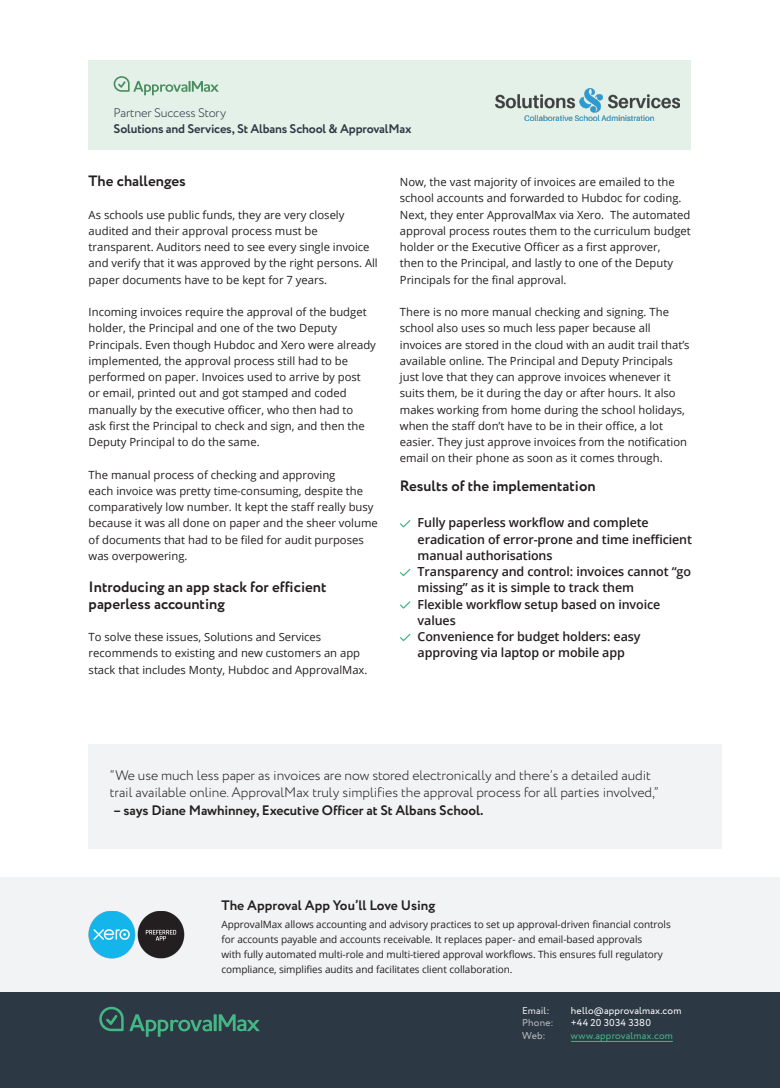
<style>
.page{position:relative;width:780px;height:1088px;background:#fff}
.page>*{position:absolute;margin:0;border:0;box-sizing:border-box;transform-origin:0 0}
.Body{font:700 15px/16.2px "Circe";color:#231f20}
.t1{font:300 13.75px "Circe";letter-spacing:-.005em;color:#231f20}
.t2{font:700 13.75px "Circe";letter-spacing:-.005em;color:#231f20}
.Body-2{font:600 12.5px/16.2px "Open Sans";letter-spacing:-.01em;color:#231f20}
.t3{font:700 12.5px "Circe";letter-spacing:-.015em;color:#2d3845}
.t4{font:300 12.5px "Circe";letter-spacing:-.015em;color:#2d3845}
.Body-3{font:11.25px/16.2px "Open Sans";color:#231f20}
.Body__No_baseline_gr{font:10px/15px "Open Sans";letter-spacing:-.005em;color:#231f20}
.t5{font:10px "Circe";letter-spacing:.015em;color:#fff}
.t6{font:10px "Circe";letter-spacing:.015em;color:#43b884}
.t7{font:10px "Circe";letter-spacing:.015em;color:#bcbdc0}
.t8{font:10px "Circe";letter-spacing:.005em;color:#e9eaeb}
</style>
<div class="page">
<div style="left:0;top:877px;width:780px;height:115px;background:#f2f3f4"></div>
<div style="left:0;top:992px;width:780px;height:96px;background:#2d3845"></div>
<svg style="left:99px;top:1007px;width:160px;height:30px"></svg>
<hr style="left:571px;top:1041px;width:101px;height:1px;background:#43b884">
<svg style="left:400px;top:520px;width:11px;height:8px"></svg>
<svg style="left:400px;top:568px;width:11px;height:9px"></svg>
<svg style="left:400px;top:601px;width:11px;height:8px"></svg>
<svg style="left:400px;top:633px;width:11px;height:9px"></svg>
<div style="left:89px;top:60px;width:602px;height:89px;background:#e3f1e8"></div>
<svg style="left:114px;top:76px;width:105px;height:19px"></svg>
<img style="left:89px;top:911px;width:96px;height:47px">
<div style="left:89px;top:744px;width:632px;height:105px;background:#f2f3f4"></div>
<img style="left:495px;top:89px;width:184px;height:31px">
<p class="t4" style="left:114px;top:105px;width:114px">Partner Success Story</p>
<p class="t3" style="left:114px;top:121px;width:299px">Solutions and Services, St Albans School &amp; ApprovalMax</p>
<p class="Body" style="left:89px;top:174px;width:99px">The challenges</p>
<p class="Body-3" style="left:89px;top:206px;width:291px">As schools use public funds, they are very closely audited and their approval process must be transparent. Auditors need to see every single invoice and verify that it was approved by the right persons. All paper documents have to be kept for 7 years.</p>
<p class="Body-3" style="left:89px;top:304px;width:289px">Incoming invoices require the approval of the budget holder, the Principal and one of the two Deputy Principals. Even though Hubdoc and Xero were already implemented, the approval process still had to be performed on paper. Invoices used to arrive by post<br>or email, printed out and got stamped and coded manually by the executive officer, who then had to<br>ask first the Principal to check and sign, and then the Deputy Principal to do the same.</p>
<p class="Body-3" style="left:89px;top:466px;width:291px">The manual process of checking and approving<br>each invoice was pretty time-consuming, despite the comparatively low number. It kept the staff really busy because it was all done on paper and the sheer volume of documents that had to be filed for audit purposes was overpowering.</p>
<p class="Body" style="left:89px;top:580px;width:239px">Introducing an app stack for efficient paperless accounting</p>
<p class="Body-3" style="left:89px;top:629px;width:273px">To solve these issues, Solutions and Services recommends to existing and new customers an app</p>
<p class="Body-3" style="left:89px;top:661px;width:280px">stack that includes Monty, Hubdoc and ApprovalMax.</p>
<p class="Body-3" style="left:400px;top:174px;width:292px">Now, the vast majority of invoices are emailed to the school accounts and forwarded to Hubdoc for coding.<br>Next, they enter ApprovalMax via Xero. The automated approval process routes them to the curriculum budget holder or the Executive Officer as a first approver,<br>then to the Principal, and lastly to one of the Deputy Principals for the final approval.</p>
<p class="Body-3" style="left:400px;top:304px;width:291px">There is no more manual checking and signing. The school also uses so much less paper because all invoices are stored in the cloud with an audit trail that’s available online. The Principal and Deputy Principals just love that they can approve invoices whenever it suits them, be it during the day or after hours. It also makes working from home during the school holidays, when the staff don’t have to be in their office, a lot easier. They just approve invoices from the notification email on their phone as soon as it comes through.</p>
<p class="Body" style="left:400px;top:479px;width:197px">Results of the implementation</p>
<p class="Body-2" style="left:417px;top:514px;width:276px">Fully paperless workflow and complete eradication of error-prone and time inefficient manual authorisations<br>Transparency and control: invoices cannot “go missing” as it is simple to track them<br>Flexible workflow setup based on invoice values<br>Convenience for budget holders: easy approving via laptop or mobile app</p>
<p class="t1" style="left:110px;top:766px;width:542px">“We use much less paper as invoices are now stored electronically and there’s a detailed audit</p>
<p class="t1" style="left:110px;top:783px;width:550px">trail available online. ApprovalMax truly simplifies the approval process for all parties involved,”</p>
<p class="t2" style="left:113px;top:800px;width:372px">– says Diane Mawhinney, Executive Officer at St Albans School.</p>
<h2 class="t2" style="left:221px;top:896px;width:215px">The Approval App You’ll Love Using</h2>
<p class="Body__No_baseline_gr" style="left:221px;top:917px;width:451px">ApprovalMax allows accounting and advisory practices to set up approval-driven financial controls for accounts payable and accounts receivable. It replaces paper- and email-based approvals<br>with fully automated multi-role and multi-tiered approval workflows. This ensures full regulatory compliance, simplifies audits and facilitates client collaboration.</p>
<p class="t8" style="left:522px;top:1004px;width:29px">Email:</p>
<p class="t5" style="left:571px;top:1004px;width:112px">hello@approvalmax.com</p>
<p class="t7" style="left:522px;top:1016px;width:33px">Phone:</p>
<p class="t5" style="left:571px;top:1016px;width:84px">+44 20 3034 3380‬</p>
<p class="t7" style="left:522px;top:1029px;width:25px">Web:</p>
<p class="t6" style="left:571px;top:1029px;width:103px">www.approvalmax.com</p>
</div>
